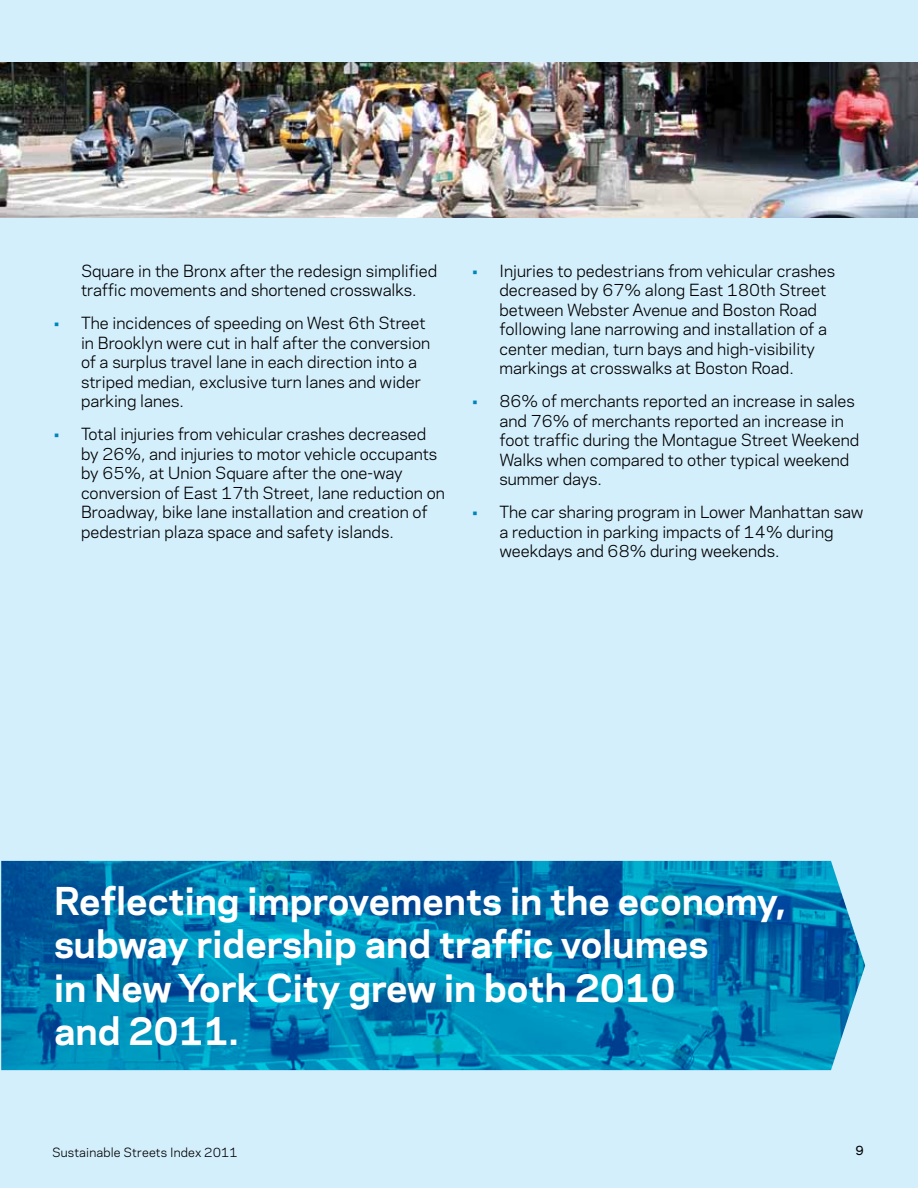
<style>
.page{position:relative;width:918px;height:1188px;background:#d4effc}
.page>*{position:absolute;margin:0;border:0;box-sizing:border-box;transform-origin:0 0}
.t1{font:700 36px/43.2px "Galaxie Polaris";color:#fff}
.t2{font:15.75px/19.5px "Galaxie Polaris";color:#000}
.t3{font:12px "Galaxie Polaris";letter-spacing:.01em;color:#000}
.t4{font:500 12px "Galaxie Polaris";color:#000}
.s1{font-size:13.8px;color:#0085b8}
</style>
<div class="page">
<img style="left:1px;top:861px;width:864px;height:209px">
<img style="left:0;top:62px;width:918px;height:156px">
<p class="t2" style="left:81px;top:260px;width:358px">Square in the Bronx after the redesign simplified traffic movements and shortened crosswalks.</p>
<p class="t2" style="left:81px;top:312px;width:351px;text-indent:-27px"><span class="s1">•</span> The incidences of speeding on West 6th Street in Brooklyn were cut in half after the conversion of a surplus travel lane in each direction into a striped median, exclusive turn lanes and wider parking lanes.</p>
<p class="t2" style="left:81px;top:423px;width:365px;text-indent:-27px"><span class="s1">•</span> Total injuries from vehicular crashes decreased by 26%, and injuries to motor vehicle occupants by 65%, at Union Square after the one-way conversion of East 17th Street, lane reduction on Broadway, bike lane installation and creation of pedestrian plaza space and safety islands.</p>
<p class="t2" style="left:500px;top:260px;width:337px;text-indent:-27px"><span class="s1">•</span> Injuries to pedestrians from vehicular crashes decreased by 67% along East 180th Street between Webster Avenue and Boston Road following lane narrowing and installation of a center median, turn bays and high-visibility markings at crosswalks at Boston Road.</p>
<p class="t2" style="left:500px;top:390px;width:361px;text-indent:-27px"><span class="s1">•</span> 86% of merchants reported an increase in sales and 76% of merchants reported an increase in foot traffic during the Montague Street Weekend Walks when compared to other typical weekend summer days.</p>
<p class="t2" style="left:500px;top:501px;width:365px;text-indent:-27px"><span class="s1">•</span> The car sharing program in Lower Manhattan saw a reduction in parking impacts of 14% during weekdays and 68% during weekends.</p>
<h1 class="t1" style="left:54px;top:878px;width:733px">Reflecting improvements in the economy, subway ridership and traffic volumes<br>in New York City grew in both 2010<br>and 2011.</h1>
<p class="t3" style="left:52px;top:1143px;width:187px">Sustainable Streets Index 2011</p>
<p class="t4" style="left:856px;top:1142px;width:10px">9</p>
</div>
